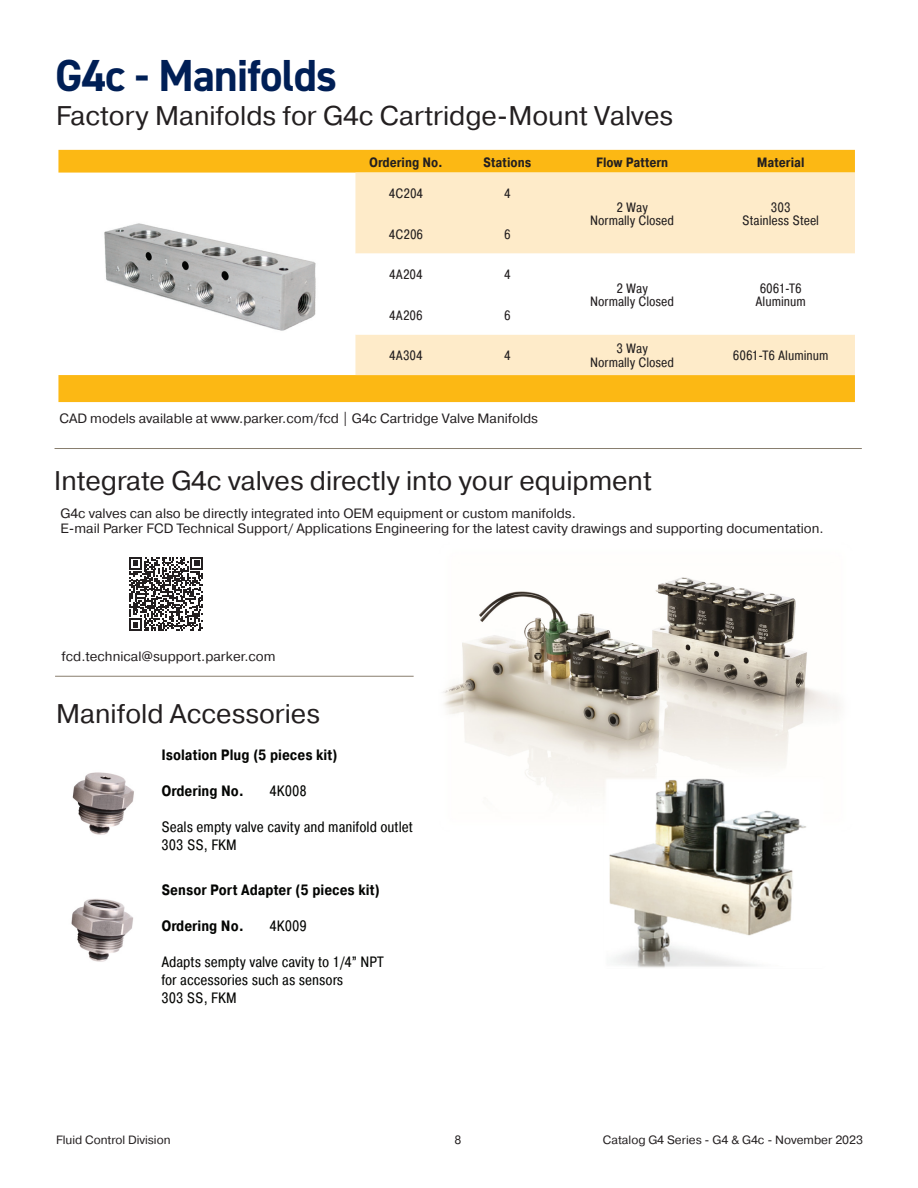
<style>
.page{position:relative;width:918px;height:1188px;background:#fff}
.page>*{position:absolute;margin:0;border:0;box-sizing:border-box;transform-origin:0 0}
.t1{font:700 45px "DIN2014";letter-spacing:-.02em;color:#001f56}
.t2{font:27px "Pragmatica";color:#231f20}
.t3{font:15px/18px "Pragmatica Cond";color:#040503}
.t4{font:700 15px "Pragmatica Cond";color:#040503}
.B_Head{font:13.5px/15px "Pragmatica";color:#231f20}
.t5{font:13.5px/13.5px "Pragmatica Cond";color:#231f20;text-align:center}
.t6{font:700 13.5px "Pragmatica Cond";color:#231f20}
.t7{font:12px "Pragmatica";color:#231f20}
</style>
<div class="page">
<svg style="left:58px;top:150px;width:797px;height:252px;fill:#fcb814"></svg>
<div style="left:355px;top:173px;width:500px;height:202px;background:#feebc9"></div>
<svg style="left:355px;top:254px;width:500px;height:81px"></svg>
<img style="left:67px;top:192px;width:259px;height:162px">
<svg style="left:129px;top:557px;width:74px;height:74px"></svg>
<hr style="left:55px;top:448px;width:807px;height:1px;background:#887d6e">
<hr style="left:55px;top:676px;width:359px;height:1px;background:#887d6e">
<img style="left:72px;top:772px;width:62px;height:63px">
<img style="left:71px;top:898px;width:62px;height:64px">
<img style="left:443px;top:577px;width:397px;height:220px">
<img style="left:604px;top:776px;width:222px;height:192px">
<p class="t1" style="left:55px;top:45px;width:283px">G4c - Manifolds</p>
<p class="t2" style="left:56px;top:99px;width:619px">Factory Manifolds for G4c Cartridge-Mount Valves</p>
<p class="t6" style="left:369px;top:154px;width:75px">Ordering No.</p>
<p class="t6" style="left:483px;top:154px;width:50px">Stations</p>
<p class="t6" style="left:596px;top:154px;width:74px">Flow Pattern</p>
<p class="t6" style="left:757px;top:154px;width:49px">Material</p>
<p class="t5" style="left:389px;top:187px;width:36px">4C204</p>
<p class="t5" style="left:504px;top:187px;width:8px">4</p>
<p class="t5" style="left:616px;top:200px;width:33px">2 Way</p>
<p class="t5" style="left:590px;top:214px;width:85px">Normally Closed</p>
<p class="t5" style="left:771px;top:200px;width:21px">303</p>
<p class="t5" style="left:742px;top:214px;width:78px">Stainless Steel</p>
<p class="t5" style="left:389px;top:227px;width:36px">4C206</p>
<p class="t5" style="left:504px;top:227px;width:8px">6</p>
<p class="t5" style="left:389px;top:268px;width:35px">4A204</p>
<p class="t5" style="left:504px;top:268px;width:8px">4</p>
<p class="t5" style="left:616px;top:281px;width:33px">2 Way</p>
<p class="t5" style="left:590px;top:295px;width:85px">Normally Closed</p>
<p class="t5" style="left:756px;top:281px;width:52px">6061-T6<br>Aluminum</p>
<p class="t5" style="left:389px;top:308px;width:35px">4A206</p>
<p class="t5" style="left:504px;top:308px;width:8px">6</p>
<p class="t5" style="left:389px;top:349px;width:35px">4A304</p>
<p class="t5" style="left:504px;top:349px;width:8px">4</p>
<p class="t5" style="left:590px;top:342px;width:85px">3 Way<br>Normally Closed</p>
<p class="t5" style="left:733px;top:349px;width:97px">6061-T6 Aluminum</p>
<p class="B_Head" style="left:59px;top:411px;width:480px">CAD models available at www.parker.com/fcd | G4c Cartridge Valve Manifolds</p>
<p class="t2" style="left:54px;top:464px;width:599px">Integrate G4c valves directly into your equipment</p>
<p class="B_Head" style="left:60px;top:506px;width:765px">G4c valves can also be directly integrated into OEM equipment or custom manifolds.<br>E-mail Parker FCD Technical Support/ Applications Engineering for the latest cavity drawings and supporting documentation.</p>
<p class="B_Head" style="left:62px;top:649px;width:216px">fcd.technical@support.parker.com</p>
<p class="t2" style="left:56px;top:697px;width:265px">Manifold Accessories</p>
<p class="t4" style="left:161px;top:745px;width:178px">Isolation Plug (5 pieces kit)</p>
<p class="t4" style="left:161px;top:781px;width:84px">Ordering No.</p>
<p class="t3" style="left:269px;top:782px;width:39px">4K008</p>
<p class="t3" style="left:161px;top:818px;width:253px">Seals empty valve cavity and manifold outlet</p>
<p class="t3" style="left:161px;top:836px;width:77px">303 SS, FKM</p>
<p class="t4" style="left:161px;top:881px;width:220px">Sensor Port Adapter (5 pieces kit)</p>
<p class="t4" style="left:161px;top:917px;width:84px">Ordering No.</p>
<p class="t3" style="left:269px;top:917px;width:39px">4K009</p>
<p class="t3" style="left:161px;top:953px;width:224px">Adapts sempty valve cavity to 1/4” NPT for accessories such as sensors</p>
<p class="t3" style="left:161px;top:989px;width:77px">303 SS, FKM</p>
<p class="t7" style="left:56px;top:1132px;width:116px">Fluid Control Division</p>
<p class="t7" style="left:455px;top:1132px;width:8px">8</p>
<p class="t7" style="left:603px;top:1132px;width:262px">Catalog G4 Series - G4 &amp; G4c - November 2023</p>
</div>
